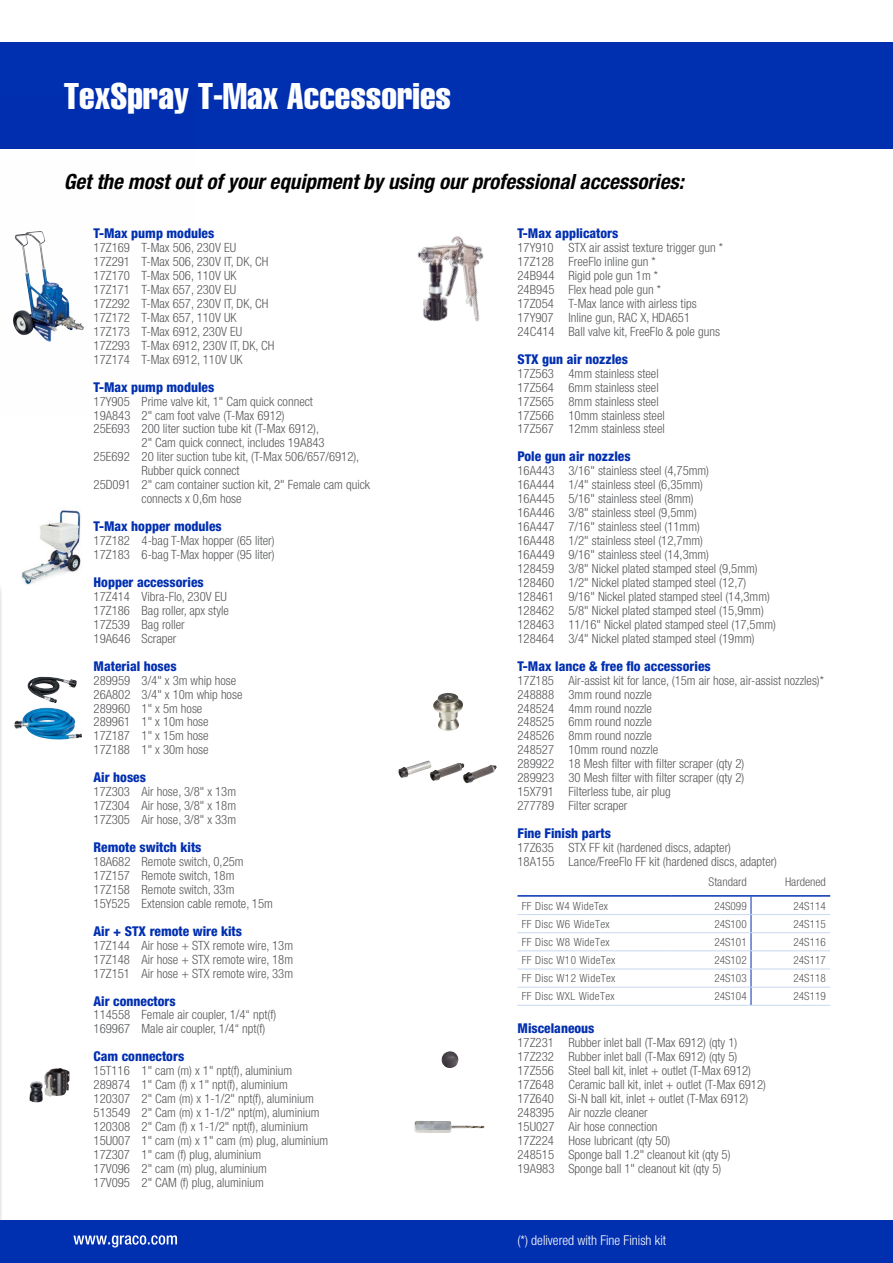
<style>
.page{position:relative;width:893px;height:1263px;background:#fff}
.page>*{position:absolute;margin:0;border:0;box-sizing:border-box;transform-origin:0 0}
.t1{font:36.45px "Helvetica LT Std Comp";color:#fff}
.t2{font:italic 700 condensed 21px "Helvetica Neue LT Std";color:#000}
.t3{font:800 condensed 13.5px "Helvetica Neue LT Std";color:#002fb0}
.t4{font:300 condensed 13.5px "Helvetica Neue LT Std";color:#fff}
.t5{font:300 condensed 12.75px/14px "Helvetica Neue LT Std";color:#58595b}
.t6{font:300 condensed 12px "Helvetica Neue LT Std";color:#58595b}
.t7{font:300 condensed 11.25px "Helvetica Neue LT Std";letter-spacing:.03em;color:#58595b}
</style>
<div class="page">
<hr style="left:0;top:580px;width:2px;height:652px;background:#f0f0f0">
<div style="left:0;top:43px;width:893px;height:106px;background:#002fb0"></div>
<div style="left:0;top:1220px;width:893px;height:43px;background:#002fb0"></div>
<svg style="left:73px;top:1235px;width:104px;height:12px"></svg>
<img style="left:14px;top:231px;width:70px;height:111px">
<img style="left:13px;top:231px;width:27px;height:96px">
<img style="left:21px;top:508px;width:61px;height:77px">
<img style="left:14px;top:708px;width:68px;height:32px">
<img style="left:28px;top:677px;width:49px;height:26px">
<img style="left:44px;top:1068px;width:26px;height:29px">
<img style="left:29px;top:1081px;width:14px;height:21px">
<img style="left:417px;top:236px;width:67px;height:86px">
<img style="left:398px;top:760px;width:96px;height:23px">
<img style="left:433px;top:693px;width:30px;height:38px">
<img style="left:415px;top:1121px;width:70px;height:12px">
<img style="left:441px;top:1051px;width:18px;height:17px">
<hr style="left:517px;top:895px;width:155px;height:2px;background:#002fb0">
<hr style="left:672px;top:895px;width:79px;height:2px;background:#002fb0">
<hr style="left:751px;top:895px;width:79px;height:2px;background:#002fb0">
<hr style="left:517px;top:914px;width:155px;height:1px;background:#c9d7f0">
<hr style="left:672px;top:914px;width:79px;height:1px;background:#c9d7f0">
<hr style="left:751px;top:914px;width:79px;height:1px;background:#c9d7f0">
<hr style="left:517px;top:932px;width:155px;height:1px;background:#c9d7f0">
<hr style="left:672px;top:932px;width:79px;height:1px;background:#c9d7f0">
<hr style="left:751px;top:932px;width:79px;height:1px;background:#c9d7f0">
<hr style="left:517px;top:950px;width:155px;height:1px;background:#c9d7f0">
<hr style="left:672px;top:950px;width:79px;height:1px;background:#c9d7f0">
<hr style="left:751px;top:950px;width:79px;height:1px;background:#c9d7f0">
<hr style="left:517px;top:969px;width:155px;height:1px;background:#c9d7f0">
<hr style="left:672px;top:969px;width:79px;height:1px;background:#c9d7f0">
<hr style="left:751px;top:969px;width:79px;height:1px;background:#c9d7f0">
<hr style="left:517px;top:987px;width:155px;height:1px;background:#c9d7f0">
<hr style="left:517px;top:1005px;width:155px;height:1px;background:#c9d7f0">
<hr style="left:672px;top:987px;width:79px;height:1px;background:#c9d7f0">
<hr style="left:672px;top:1005px;width:79px;height:1px;background:#c9d7f0">
<svg style="left:751px;top:897px;width:1px;height:108px"></svg>
<hr style="left:751px;top:987px;width:79px;height:1px;background:#c9d7f0">
<hr style="left:751px;top:1005px;width:79px;height:1px;background:#c9d7f0">
<h1 class="t1" style="left:64px;top:73px;width:389px">TexSpray T-Max Accessories</h1>
<h2 class="t2" style="left:64px;top:169px;width:621px">Get the most out of your equipment by using our professional accessories:</h2>
<p class="t3" style="left:94px;top:225px;width:122px">T-Max pump modules</p>
<p class="t5" style="left:94px;top:241px;width:182px">17Z169 T-Max 506, 230V EU<br>17Z291 T-Max 506, 230V IT, DK, CH<br>17Z170 T-Max 506, 110V UK<br>17Z171 T-Max 657, 230V EU<br>17Z292 T-Max 657, 230V IT, DK, CH<br>17Z172 T-Max 657, 110V UK<br>17Z173 T-Max 6912, 230V EU<br>17Z293 T-Max 6912, 230V IT, DK, CH<br>17Z174 T-Max 6912, 110V UK</p>
<p class="t3" style="left:94px;top:378px;width:122px">T-Max pump modules</p>
<p class="t5" style="left:94px;top:394px;width:221px">17Y905 Prime valve kit, 1" Cam quick connect</p>
<p class="t5" style="left:94px;top:408px;width:193px">19A843 2" cam foot valve (T-Max 6912)</p>
<p class="t5" style="left:94px;top:422px;width:227px">25E693 200 liter suction tube kit (T-Max 6912),</p>
<p class="t5" style="left:142px;top:436px;width:185px">2" Cam quick connect, includes 19A843</p>
<p class="t5" style="left:94px;top:450px;width:267px">25E692 20 liter suction tube kit, (T-Max 506/657/6912),</p>
<p class="t5" style="left:142px;top:464px;width:100px">Rubber quick connect</p>
<p class="t5" style="left:94px;top:478px;width:278px">25D091 2" cam container suction kit, 2" Female cam quick</p>
<p class="t5" style="left:142px;top:492px;width:102px">connects x 0,6m hose</p>
<p class="t3" style="left:94px;top:518px;width:130px">T-Max hopper modules</p>
<p class="t5" style="left:94px;top:533px;width:183px">17Z182 4-bag T-Max hopper (65 liter)<br>17Z183 6-bag T-Max hopper (95 liter)</p>
<p class="t3" style="left:94px;top:574px;width:112px">Hopper accessories</p>
<p class="t5" style="left:94px;top:589px;width:137px">17Z414 Vibra-Flo, 230V EU<br>17Z186 Bag roller, apx style<br>17Z539 Bag roller<br>19A646 Scraper</p>
<p class="t3" style="left:94px;top:657px;width:85px">Material hoses</p>
<p class="t5" style="left:94px;top:673px;width:150px">289959 3/4" x 3m whip hose<br>26A802 3/4" x 10m whip hose<br>289960 1" x 5m hose<br>289961 1" x 10m hose<br>17Z187 1" x 15m hose<br>17Z188 1" x 30m hose</p>
<p class="t3" style="left:94px;top:769px;width:54px">Air hoses</p>
<p class="t5" style="left:94px;top:785px;width:144px;text-align:justify">17Z303 Air hose, 3/8" x 13m 17Z304 Air hose, 3/8" x 18m 17Z305 Air hose, 3/8" x 33m</p>
<p class="t3" style="left:94px;top:839px;width:109px">Remote switch kits</p>
<p class="t5" style="left:94px;top:854px;width:181px">18A682 Remote switch, 0,25m<br>17Z157 Remote switch, 18m<br>17Z158 Remote switch, 33m<br>15Y525 Extension cable remote, 15m</p>
<p class="t3" style="left:94px;top:922px;width:150px">Air + STX remote wire kits</p>
<p class="t5" style="left:94px;top:938px;width:201px;text-align:justify">17Z144 Air hose + STX remote wire, 13m 17Z148 Air hose + STX remote wire, 18m 17Z151 Air hose + STX remote wire, 33m</p>
<p class="t3" style="left:94px;top:992px;width:84px">Air connectors</p>
<p class="t5" style="left:94px;top:1008px;width:184px">114558 Female air coupler, 1/4“ npt(f)<br>169967 Male air coupler, 1/4“ npt(f)</p>
<p class="t3" style="left:94px;top:1048px;width:92px">Cam connectors</p>
<p class="t5" style="left:94px;top:1064px;width:236px">15T116 1" cam (m) x 1" npt(f), aluminium 289874 1" Cam (f) x 1" npt(f), aluminium<br>120307 2" Cam (m) x 1-1/2" npt(f), aluminium 513549 2" Cam (m) x 1-1/2" npt(m), aluminium 120308 2" Cam (f) x 1-1/2" npt(f), aluminium 15U007 1" cam (m) x 1" cam (m) plug, aluminium 17Z307 1" cam (f) plug, aluminium<br>17V096 2" cam (m) plug, aluminium<br>17V095 2" CAM (f) plug, aluminium</p>
<p class="t3" style="left:517px;top:225px;width:103px">T-Max applicators</p>
<p class="t5" style="left:517px;top:241px;width:207px">17Y910 STX air assist texture trigger gun *<br>17Z128 FreeFlo inline gun *<br>24B944 Rigid pole gun 1m *<br>24B945 Flex head pole gun *<br>17Z054 T-Max lance with airless tips<br>17Y907 Inline gun, RAC X, HDA651<br>24C414 Ball valve kit, FreeFlo &amp; pole guns</p>
<p class="t3" style="left:517px;top:351px;width:112px">STX gun air nozzles</p>
<p class="t5" style="left:517px;top:366px;width:149px">17Z563 4mm stainless steel<br>17Z564 6mm stainless steel<br>17Z565 8mm stainless steel<br>17Z566 10mm stainless steel<br>17Z567 12mm stainless steel</p>
<p class="t3" style="left:517px;top:448px;width:115px">Pole gun air nozzles</p>
<p class="t5" style="left:517px;top:464px;width:260px">16A443 3/16" stainless steel (4,75mm)<br>16A444 1/4" stainless steel (6,35mm)<br>16A445 5/16" stainless steel (8mm)<br>16A446 3/8" stainless steel (9,5mm)<br>16A447 7/16" stainless steel (11mm)<br>16A448 1/2" stainless steel (12,7mm)<br>16A449 9/16" stainless steel (14,3mm)<br>128459 3/8" Nickel plated stamped steel (9,5mm)<br>128460 1/2" Nickel plated stamped steel (12,7)<br>128461 9/16" Nickel plated stamped steel (14,3mm)<br>128462 5/8" Nickel plated stamped steel (15,9mm)<br>128463 11/16" Nickel plated stamped steel (17,5mm)<br>128464 3/4" Nickel plated stamped steel (19mm)</p>
<p class="t3" style="left:517px;top:657px;width:195px">T-Max lance &amp; free flo accessories</p>
<p class="t5" style="left:517px;top:673px;width:308px">17Z185 Air-assist kit for lance, (15m air hose, air-assist nozzles)* 248888 3mm round nozzle<br>248524 4mm round nozzle<br>248525 6mm round nozzle<br>248526 8mm round nozzle<br>248527 10mm round nozzle<br>289922 18 Mesh filter with filter scraper (qty 2)<br>289923 30 Mesh filter with filter scraper (qty 2)<br>15X791 Filterless tube, air plug<br>277789 Filter scraper</p>
<p class="t3" style="left:517px;top:825px;width:95px">Fine Finish parts</p>
<p class="t5" style="left:517px;top:840px;width:261px">17Z635 STX FF kit (hardened discs, adapter)<br>18A155 Lance/FreeFlo FF kit (hardened discs, adapter)</p>
<p class="t6" style="left:709px;top:875px;width:40px">Standard</p>
<p class="t6" style="left:785px;top:875px;width:42px">Hardened</p>
<p class="t7" style="left:522px;top:899px;width:88px">FF Disc W4 WideTex</p>
<p class="t7" style="left:714px;top:899px;width:34px">24S099</p>
<p class="t7" style="left:793px;top:899px;width:34px">24S114</p>
<p class="t7" style="left:522px;top:917px;width:89px">FF Disc W6 WideTex</p>
<p class="t7" style="left:714px;top:917px;width:34px">24S100</p>
<p class="t7" style="left:793px;top:917px;width:34px">24S115</p>
<p class="t7" style="left:522px;top:935px;width:89px">FF Disc W8 WideTex</p>
<p class="t7" style="left:714px;top:935px;width:34px">24S101</p>
<p class="t7" style="left:793px;top:935px;width:34px">24S116</p>
<p class="t7" style="left:522px;top:953px;width:95px">FF Disc W10 WideTex</p>
<p class="t7" style="left:714px;top:953px;width:34px">24S102</p>
<p class="t7" style="left:793px;top:953px;width:34px">24S117</p>
<p class="t7" style="left:522px;top:972px;width:95px">FF Disc W12 WideTex</p>
<p class="t7" style="left:714px;top:972px;width:34px">24S103</p>
<p class="t7" style="left:793px;top:972px;width:34px">24S118</p>
<p class="t7" style="left:522px;top:990px;width:94px">FF Disc WXL WideTex</p>
<p class="t7" style="left:714px;top:990px;width:34px">24S104</p>
<p class="t7" style="left:793px;top:990px;width:34px">24S119</p>
<p class="t3" style="left:517px;top:1020px;width:79px">Miscelaneous</p>
<p class="t5" style="left:517px;top:1036px;width:250px">17Z231 Rubber inlet ball (T-Max 6912) (qty 1)<br>17Z232 Rubber inlet ball (T-Max 6912) (qty 5)<br>17Z556 Steel ball kit, inlet + outlet (T-Max 6912)<br>17Z648 Ceramic ball kit, inlet + outlet (T-Max 6912)<br>17Z640 Si-N ball kit, inlet + outlet (T-Max 6912)<br>248395 Air nozzle cleaner<br>15U027 Air hose connection<br>17Z224 Hose lubricant (qty 50)<br>248515 Sponge ball 1.2" cleanout kit (qty 5)<br>19A983 Sponge ball 1" cleanout kit (qty 5)</p>
<p class="t4" style="left:517px;top:1232px;width:150px">(*) delivered with Fine Finish kit</p>
</div>
